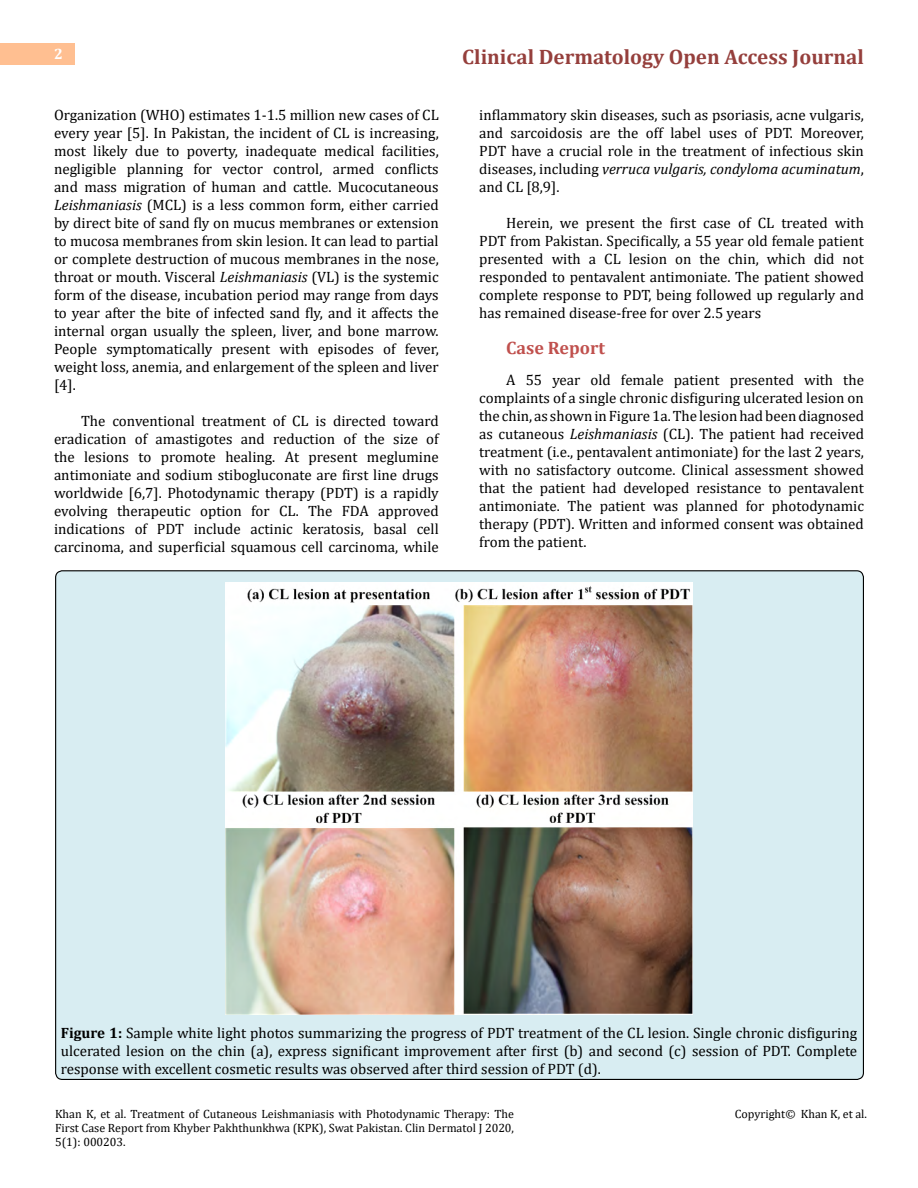
<style>
.page{position:relative;width:918px;height:1188px;background:#fff}
.page>*{position:absolute;margin:0;border:0;box-sizing:border-box;transform-origin:0 0}
.t1{font:700 21px "Cambria";color:#953f3c}
.t2{font:700 18px "Cambria";color:#c0504d}
.t3{font:15px/18px "Cambria";color:#010000;text-align:justify}
.t4{font:15px/18px "Cambria";color:#000;text-align:justify}
.t5{font:700 15px "Cambria";color:#fff}
.t6{font:12px/14.4px "Cambria";color:#000;text-align:justify}
.s1{font-style:italic}
.s2{font-weight:700}
</style>
<div class="page">
<div style="left:0;top:43px;width:75px;height:21px;background:#ffbf91"></div>
<div style="left:56px;top:571px;width:807px;height:508px;background:#d8edf2;border-radius:7px"></div>
<img style="left:226px;top:583px;width:466px;height:432px">
<p class="t5" style="left:54px;top:44px;width:10px">2</p>
<p class="t3" style="left:54px;top:105px;width:386px">Organization (WHO) estimates 1-1.5 million new cases of CL every year [5]. In Pakistan, the incident of CL is increasing, most likely due to poverty, inadequate medical facilities, negligible planning for vector control, armed conflicts and mass migration of human and cattle. Mucocutaneous <span class="s1">Leishmaniasis</span> (MCL) is a less common form, either carried by direct bite of sand fly on mucus membranes or extension to mucosa membranes from skin lesion. It can lead to partial or complete destruction of mucous membranes in the nose, throat or mouth. Visceral <span class="s1">Leishmaniasis</span> (VL) is the systemic form of the disease, incubation period may range from days to year after the bite of infected sand fly, and it affects the internal organ usually the spleen, liver, and bone marrow.<br>People symptomatically present with episodes of fever, weight loss, anemia, and enlargement of the spleen and liver [4].</p>
<p class="t3" style="left:54px;top:411px;width:386px;text-indent:27px">The conventional treatment of CL is directed toward eradication of amastigotes and reduction of the size of the lesions to promote healing. At present meglumine antimoniate and sodium stibogluconate are first line drugs worldwide [6,7]. Photodynamic therapy (PDT) is a rapidly evolving therapeutic option for CL. The FDA approved indications of PDT include actinic keratosis, basal cell carcinoma, and superficial squamous cell carcinoma, while</p>
<h1 class="t1" style="left:462px;top:42px;width:403px">Clinical Dermatology Open Access Journal</h1>
<p class="t3" style="left:479px;top:105px;width:386px">inflammatory skin diseases, such as psoriasis, acne vulgaris, and sarcoidosis are the off label uses of PDT. Moreover, PDT have a crucial role in the treatment of infectious skin diseases, including <span class="s1">verruca vulgaris, condyloma acuminatum</span>, and CL [8,9].</p>
<p class="t3" style="left:479px;top:213px;width:386px;text-indent:27px">Herein, we present the first case of CL treated with PDT from Pakistan. Specifically, a 55 year old female patient presented with a CL lesion on the chin, which did not responded to pentavalent antimoniate. The patient showed complete response to PDT, being followed up regularly and has remained disease-free for over 2.5 years</p>
<p class="t2" style="left:506px;top:335px;width:100px">Case Report</p>
<p class="t3" style="left:479px;top:371px;width:386px;text-indent:27px">A 55 year old female patient presented with the complaints of a single chronic disfiguring ulcerated lesion on the chin, as shown in Figure 1a. The lesion had been diagnosed as cutaneous <span class="s1">Leishmaniasis</span> (CL). The patient had received treatment (i.e., pentavalent antimoniate) for the last 2 years, with no satisfactory outcome. Clinical assessment showed that the patient had developed resistance to pentavalent antimoniate. The patient was planned for photodynamic therapy (PDT). Written and informed consent was obtained from the patient.</p>
<p class="t4" style="left:61px;top:1023px;width:798px"><span class="s2">Figure 1:</span> Sample white light photos summarizing the progress of PDT treatment of the CL lesion. Single chronic disfiguring ulcerated lesion on the chin (a), express significant improvement after first (b) and second (c) session of PDT. Complete response with excellent cosmetic results was observed after third session of PDT (d).</p>
<p class="t6" style="left:55px;top:1106px;width:461px">Khan K, et al. Treatment of Cutaneous Leishmaniasis with Photodynamic Therapy: The First Case Report from Khyber Pakhthunkhwa (KPK), Swat Pakistan. Clin Dermatol J 2020, 5(1): 000203.</p>
<p class="t6" style="left:735px;top:1106px;width:134px">Copyright© Khan K, et al.</p>
</div>
